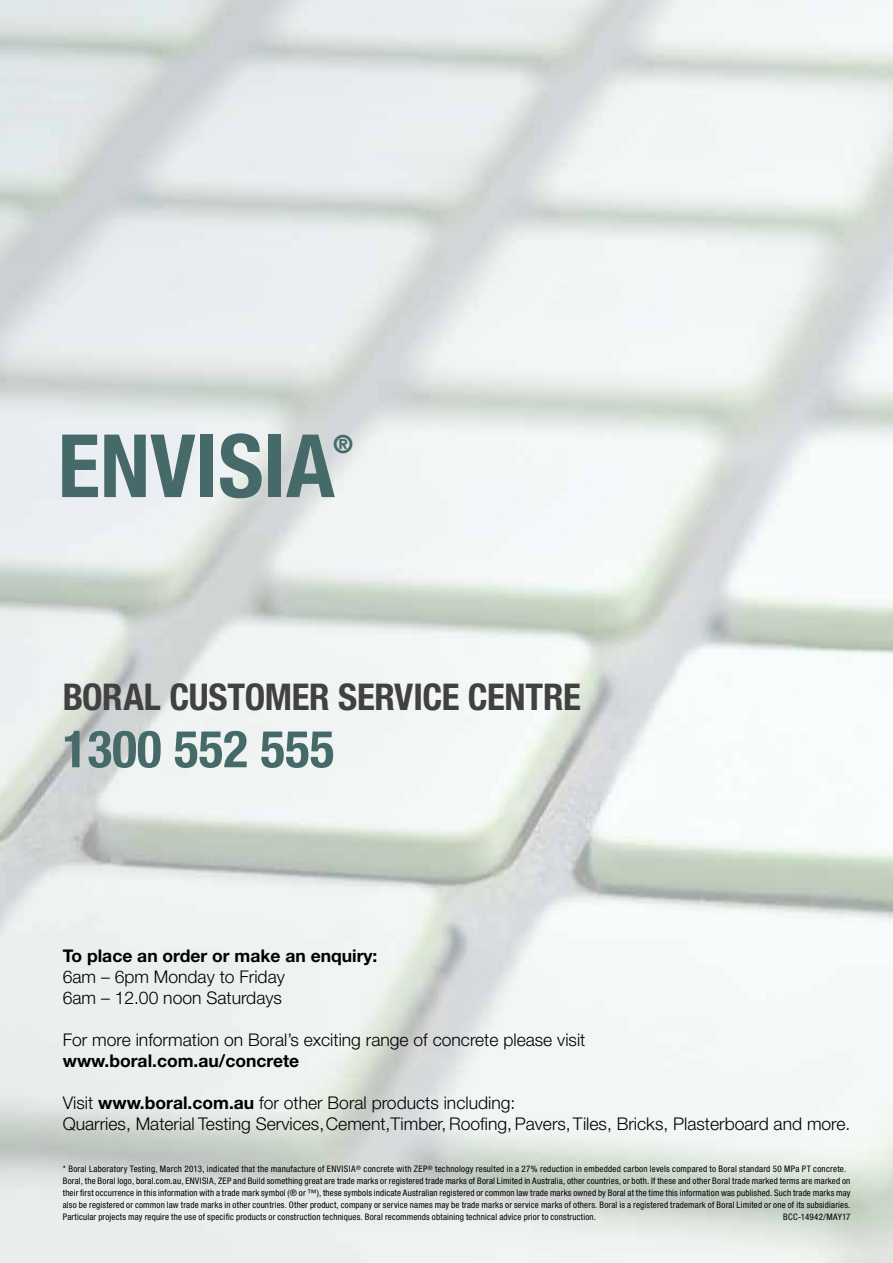
<style>
.page{position:relative;width:893px;height:1263px;background:#fff}
.page>*{position:absolute;margin:0;border:0;box-sizing:border-box;transform-origin:0 0}
.t1{font:700 condensed 87.45px "Helvetica Neue LT Std";color:#466a69}
.t2{font:700 condensed 51.45px "Helvetica Neue LT Std";color:#466a69}
.t3{font:700 condensed 36.9px "Helvetica Neue LT Std";letter-spacing:-.01em;color:#414042}
.t4{font:700 condensed 25.05px "Helvetica Neue LT Std";color:#466a69}
.t5{font:300 17.55px/21px "Helvetica Neue LT Std";color:#000}
.t6{font:700 17.55px "Helvetica Neue LT Std";color:#000}
.t7{font:condensed 9px/12px "Helvetica Neue LT Std";letter-spacing:.03em;color:#000;text-align:justify}
.s1{font-weight:700}
.s2{font-stretch:normal}
</style>
<div class="page">
<h1 class="t1" style="left:58px;top:413px;width:278px">ENVISIA</h1>
<h3 class="t4" style="left:333px;top:429px;width:22px">®</h3>
<h3 class="t3" style="left:63px;top:675px;width:520px">BORAL CUSTOMER SERVICE CENTRE</h3>
<h2 class="t2" style="left:63px;top:718px;width:273px">1300 552 555</h2>
<h3 class="t6" style="left:63px;top:945px;width:316px">To place an order or make an enquiry:</h3>
<h3 class="t5" style="left:63px;top:966px;width:224px">6am – 6pm Monday to Friday<br>6am – 12.00 noon Saturdays</h3>
<h3 class="t5" style="left:63px;top:1029px;width:524px">For more information on Boral’s exciting range of concrete please visit</h3>
<h3 class="t6" style="left:63px;top:1050px;width:238px">www.boral.com.au/concrete</h3>
<h3 class="t5" style="left:63px;top:1092px;width:789px">Visit <span class="s1">www.boral.com.au</span> for other Boral products including:<br>Quarries, Material Testing Services, Cement,Timber, Roofing, Pavers, Tiles, Bricks, Plasterboard and more.</h3>
<p class="t7" style="left:63px;top:1163px;width:785px"><span class="s2">*</span> Boral Laboratory Testing, March 2013, indicated that the manufacture of ENVISIA<sup>®</sup> concrete with ZEP<sup>®</sup> technology resulted in a 27% reduction in embedded carbon levels compared to Boral standard 50 MPa PT concrete.</p>
<p class="t7" style="left:63px;top:1175px;width:789px">Boral, the Boral logo, boral.com.au, ENVISIA, ZEP and Build something great are trade marks or registered trade marks of Boral Limited in Australia, other countries, or both. If these and other Boral trade marked terms are marked on their first occurrence in this information with a trade mark symbol (® or ™), these symbols indicate Australian registered or common law trade marks owned by Boral at the time this information was published. Such trade marks may also be registered or common law trade marks in other countries. Other product, company or service names may be trade marks or service marks of others. Boral is a registered trademark of Boral Limited or one of its subsidiaries.<br>Particular projects may require the use of specific products or construction techniques. Boral recommends obtaining technical advice prior to construction.</p>
<p class="t7" style="left:783px;top:1211px;width:69px">BCC-14942/MAY17</p>
</div>
